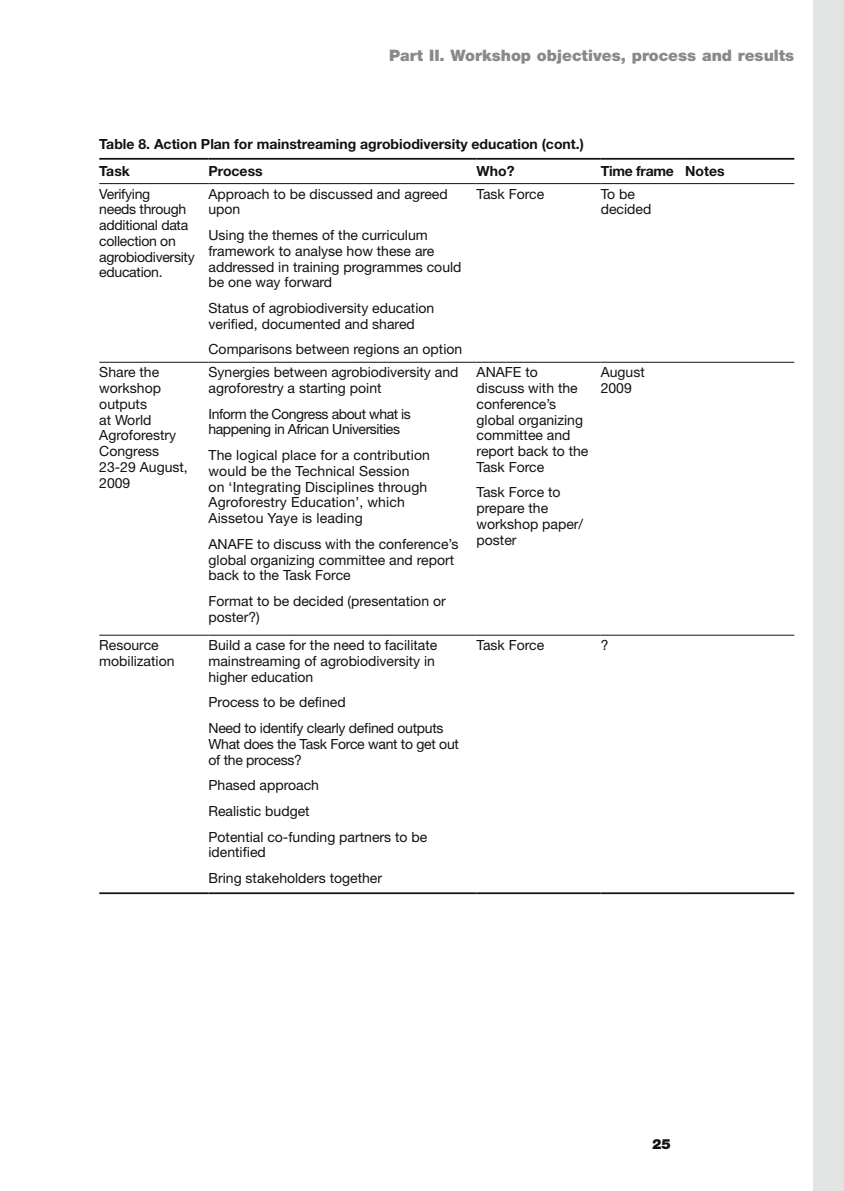
<style>
.page{position:relative;width:844px;height:1191px;background:#fff}
.page>*{position:absolute;margin:0;border:0;box-sizing:border-box;transform-origin:0 0}
.t1{font:900 15.75px "Helvetica Neue LT Std";color:#888a8a}
.t2{font:14px/15.8px "Helvetica Neue LT Std";color:#121212}
.t3{font:14px/15.8px "Helvetica Neue LT Std";letter-spacing:-.02em;color:#121212}
.t4{font:700 14px/27.5px "Helvetica Neue LT Std";color:#121212}
.t5{font:14px/15.8px "Helvetica Neue LT Std";letter-spacing:-.03em;color:#121212}
.t6{font:700 14px "Helvetica Neue LT Std";letter-spacing:-.02em;color:#121212}
.t7{font:900 14px "Helvetica Neue LT Std";color:#121212}
</style>
<div class="page">
<div style="left:813px;top:0;width:30px;height:1191px;background:#e2e4e4"></div>
<hr style="left:99px;top:158px;width:109px;height:2px;background:#121212">
<hr style="left:208px;top:158px;width:268px;height:2px;background:#121212">
<hr style="left:476px;top:158px;width:124px;height:2px;background:#121212">
<hr style="left:600px;top:158px;width:85px;height:2px;background:#121212">
<hr style="left:685px;top:158px;width:109px;height:2px;background:#121212">
<hr style="left:99px;top:892px;width:109px;height:2px;background:#121212">
<hr style="left:208px;top:892px;width:268px;height:2px;background:#121212">
<hr style="left:476px;top:892px;width:124px;height:2px;background:#121212">
<hr style="left:600px;top:892px;width:85px;height:2px;background:#121212">
<hr style="left:685px;top:892px;width:109px;height:2px;background:#121212">
<hr style="left:99px;top:183px;width:109px;height:1px;background:#121212">
<hr style="left:208px;top:183px;width:268px;height:1px;background:#121212">
<hr style="left:476px;top:183px;width:124px;height:1px;background:#121212">
<hr style="left:600px;top:183px;width:85px;height:1px;background:#121212">
<hr style="left:685px;top:183px;width:109px;height:1px;background:#121212">
<hr style="left:99px;top:362px;width:109px;height:1px;background:#121212">
<hr style="left:208px;top:362px;width:268px;height:1px;background:#121212">
<hr style="left:476px;top:362px;width:124px;height:1px;background:#121212">
<hr style="left:600px;top:362px;width:85px;height:1px;background:#121212">
<hr style="left:685px;top:362px;width:109px;height:1px;background:#121212">
<hr style="left:99px;top:635px;width:109px;height:1px;background:#121212">
<hr style="left:208px;top:635px;width:268px;height:1px;background:#121212">
<hr style="left:476px;top:635px;width:124px;height:1px;background:#121212">
<hr style="left:600px;top:635px;width:85px;height:1px;background:#121212">
<hr style="left:685px;top:635px;width:109px;height:1px;background:#121212">
<p class="t1" style="left:389px;top:46px;width:406px">Part II. Workshop objectives, process and results</p>
<p class="t4" style="left:99px;top:130px;width:486px">Table 8. Action Plan for mainstreaming agrobiodiversity education (cont.)<br>Task</p>
<p class="t4" style="left:208px;top:157px;width:56px">Process</p>
<p class="t4" style="left:476px;top:157px;width:39px">Who?</p>
<p class="t6" style="left:600px;top:163px;width:125px">Time frame Notes</p>
<p class="t3" style="left:99px;top:185px;width:97px">Verifying<br>needs through additional data collection on agrobiodiversity education.</p>
<p class="t2" style="left:208px;top:185px;width:241px">Approach to be discussed and agreed upon</p>
<p class="t2" style="left:208px;top:227px;width:254px">Using the themes of the curriculum framework to analyse how these are addressed in training programmes could be one way forward</p>
<p class="t2" style="left:208px;top:300px;width:227px">Status of agrobiodiversity education verified, documented and shared</p>
<p class="t2" style="left:208px;top:341px;width:255px">Comparisons between regions an option</p>
<p class="t2" style="left:99px;top:364px;width:90px">Share the workshop outputs<br>at World<br>Agroforestry<br>Congress<br>23-29 August,<br>2009</p>
<p class="t2" style="left:208px;top:364px;width:251px">Synergies between agrobiodiversity and agroforestry a starting point</p>
<p class="t5" style="left:208px;top:405px;width:204px">Inform the Congress about what is happening in African Universities</p>
<p class="t2" style="left:208px;top:447px;width:223px">The logical place for a contribution would be the Technical Session<br>on ‘Integrating Disciplines through<br>Agroforestry Education’, which<br>Aissetou Yaye is leading</p>
<p class="t2" style="left:208px;top:536px;width:251px">ANAFE to discuss with the conference’s global organizing committee and report back to the Task Force</p>
<p class="t2" style="left:208px;top:593px;width:239px">Format to be decided (presentation or poster?)</p>
<p class="t2" style="left:99px;top:637px;width:77px">Resource mobilization</p>
<p class="t2" style="left:208px;top:637px;width:230px">Build a case for the need to facilitate mainstreaming of agrobiodiversity in higher education</p>
<p class="t3" style="left:208px;top:689px;width:236px;line-height:25.7px">Process to be defined<br>Need to identify clearly defined outputs</p>
<p class="t3" style="left:208px;top:736px;width:252px">What does the Task Force want to get out of the process?</p>
<p class="t2" style="left:208px;top:772px;width:220px;line-height:25.7px">Phased approach<br>Realistic budget<br>Potential co-funding partners to be</p>
<p class="t2" style="left:208px;top:839px;width:175px;line-height:25.7px">identified<br>Bring stakeholders together</p>
<p class="t2" style="left:476px;top:185px;width:69px">Task Force</p>
<p class="t2" style="left:600px;top:185px;width:52px">To be decided</p>
<p class="t2" style="left:476px;top:364px;width:113px">ANAFE to discuss with the conference’s global organizing committee and report back to the<br>Task Force</p>
<p class="t2" style="left:476px;top:484px;width:108px">Task Force to prepare the workshop paper/ poster</p>
<p class="t2" style="left:600px;top:364px;width:46px">August<br>2009</p>
<p class="t2" style="left:476px;top:637px;width:69px">Task Force</p>
<p class="t2" style="left:600px;top:637px;width:9px">?</p>
<p class="t7" style="left:651px;top:1135px;width:20px">25</p>
</div>
